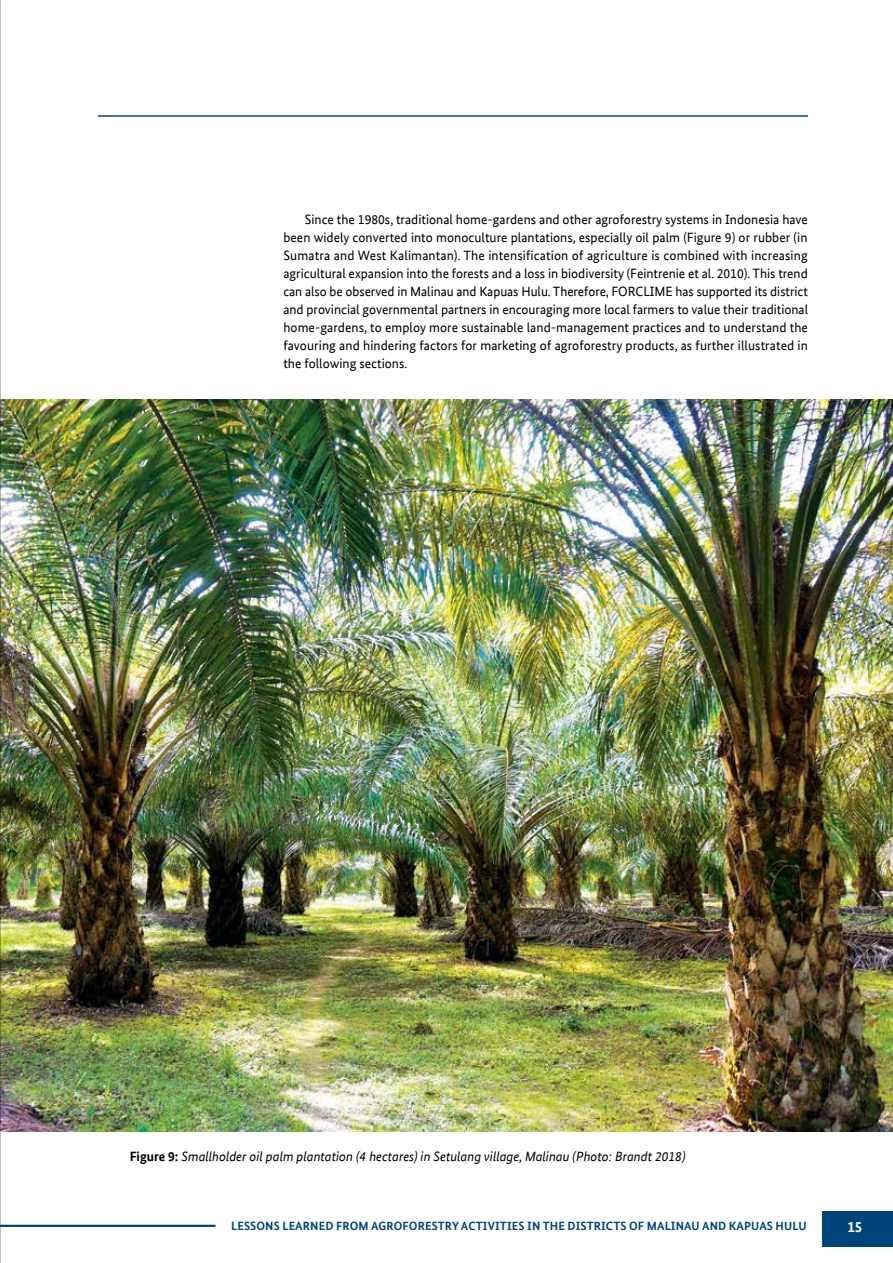
<style>
.page{position:relative;width:893px;height:1263px;background:#fff}
.page>*{position:absolute;margin:0;border:0;box-sizing:border-box;transform-origin:0 0}
.t1{font:700 15px "Bundes Sans Office T";color:#fff}
.t2{font:13.5px/18px "Bundes Sans Office T";letter-spacing:.005em;color:#000;text-align:justify}
.t3{font:italic 13.5px "Bundes Sans Office T";color:#000}
.t4{font:700 12px "Bundes Sans Office T";letter-spacing:.01em;color:#004579}
.s1{font-weight:700;font-style:normal}
</style>
<div class="page">
<img style="left:1px;top:400px;width:892px;height:731px">
<img style="left:0;top:0;width:1px;height:1263px">
<hr style="left:98px;top:115px;width:710px;height:2px;background:#004579">
<div style="left:822px;top:1211px;width:71px;height:35px;background:#004579"></div>
<hr style="left:0;top:1225px;width:215px;height:2px;background:#004578">
<p class="t2" style="left:283px;top:210px;width:526px;text-indent:21px">Since the 1980s, traditional home-gardens and other agroforestry systems in Indonesia have been widely converted into monoculture plantations, especially oil palm (Figure 9) or rubber (in Sumatra and West Kalimantan). The intensification of agriculture is combined with increasing agricultural expansion into the forests and a loss in biodiversity (Feintrenie et al. 2010). This trend can also be observed in Malinau and Kapuas Hulu. Therefore, FORCLIME has supported its district and provincial governmental partners in encouraging more local farmers to value their traditional home-gardens, to employ more sustainable land-management practices and to understand the favouring and hindering factors for marketing of agroforestry products, as further illustrated in the following sections.</p>
<p class="t3" style="left:130px;top:1149px;width:557px"><span class="s1">FIGURE 9:</span> Smallholder oil palm plantation (4 hectares) in Setulang village, Malinau (Photo: Brandt 2018)</p>
<p class="t4" style="left:231px;top:1219px;width:577px">LESSONS LEARNED FROM AGROFORESTRY ACTIVITIES IN THE DISTRICTS OF MALINAU AND KAPUAS H ULU</p>
<p class="t1" style="left:847px;top:1218px;width:16px">15</p>
</div>
